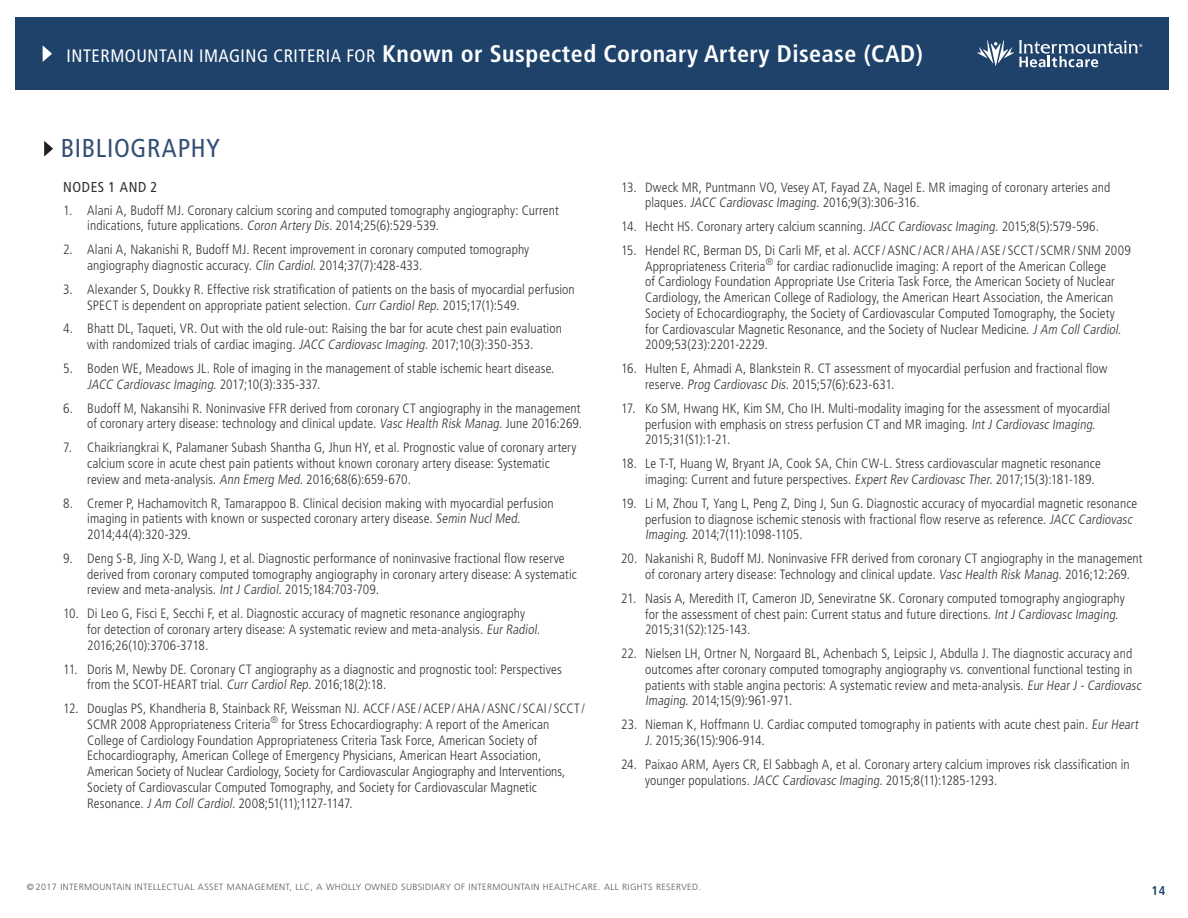
<style>
.page{position:relative;width:1188px;height:918px;background:#fff}
.page>*{position:absolute;margin:0;border:0;box-sizing:border-box;transform-origin:0 0}
.main_head_1{font:condensed 25.8px "Frutiger LT Std";letter-spacing:.025em;color:#344e75}
.t1{font:700 condensed 24px "Frutiger LT Std";letter-spacing:.02em;color:#fff}
.reference_head{font:condensed 14.4px "Frutiger LT Std";letter-spacing:.04em;color:#312f30}
.t2{font:300 condensed 13.5px/15.8px "Frutiger LT Std";letter-spacing:.005em;color:#363536}
.t3{font:700 condensed 12.75px "Frutiger LT Std";color:#1f426b}
.t4{font:300 9px "Frutiger LT Std";letter-spacing:.04em;color:#57585a}
.s1{font-weight:400;font-size:18px}
.s2{font-style:italic}
</style>
<div class="page">
<div style="left:15px;top:17px;width:1154px;height:73px;background:#1f426b"></div>
<svg style="left:977px;top:40px;width:165px;height:27px"></svg>
<svg style="left:43px;top:45px;width:9px;height:17px"></svg>
<svg style="left:44px;top:141px;width:9px;height:16px"></svg>
<h2 class="t1" style="left:67px;top:39px;width:858px"><span class="s1">INTERMOUNTAIN IMAGING CRITERIA FOR</span> Known or Suspected Coronary Artery Disease (CAD)</h2>
<p class="main_head_1" style="left:61px;top:133px;width:160px">BIBLIOGRAPHY</p>
<p class="reference_head" style="left:63px;top:179px;width:96px">NODES 1 AND 2</p>
<p class="t2" style="left:87px;top:202px;width:473px;text-indent:-24px">1. Alani A, Budoff MJ. Coronary calcium scoring and computed tomography angiography: Current indications, future applications. Coron Artery Dis. 2014;25(6):529-539.</p>
<p class="t2" style="left:87px;top:242px;width:444px;text-indent:-24px">2. Alani A, Nakanishi R, Budoff MJ. Recent improvement in coronary computed tomography angiography diagnostic accuracy. Clin Cardiol. 2014;37(7):428-433.</p>
<p class="t2" style="left:87px;top:281px;width:489px;text-indent:-24px">3. Alexander S, Doukky R. Effective risk stratification of patients on the basis of myocardial perfusion<br>SPECT is dependent on appropriate patient selection. Curr Cardiol Rep. 2015;17(1):549.</p>
<p class="t2" style="left:63px;top:321px;width:500px;text-align:center">4. Bhatt DL, Taqueti, VR. Out with the old rule-out: Raising the bar for acute chest pain evaluation with randomized trials of cardiac imaging. <span class="s2">JACC CardiovascImaging.</span>2017;10(3):350-353.</p>
<p class="t2" style="left:87px;top:361px;width:469px;text-indent:-24px">5. Boden WE, Meadows JL. Role of imaging in the management of stable ischemic heart disease.<br><span class="s2">JACC CardiovascImaging.</span>2 0 17;1 0 (3 ) : 3 3 5 -3 3 7.</p>
<p class="t2" style="left:63px;top:400px;width:520px;text-align:right">6. Budoff M, Nakansihi R. Noninvasive FFR derived from coronary CT angiography in the management of coronary artery disease: technology and clinical update. Vasc Health Risk Manag. June 2016:269.</p>
<p class="t2" style="left:87px;top:440px;width:491px;text-indent:-24px">7. Chaikriangkrai K, Palamaner Subash Shantha G, Jhun HY, et al. Prognostic value of coronary artery calcium score in acute chest pain patients without known coronary artery disease: Systematic review and meta-analysis. Ann Emerg Med. 2016;68(6):659-670.</p>
<p class="t2" style="left:87px;top:495px;width:468px;text-indent:-24px">8. Cremer P, Hachamovitch R, Tamarappoo B. Clinical decision making with myocardial perfusion imaging in patients with known or suspected coronary artery disease. Semin Nucl Med.<br>2014;44(4):320-329.</p>
<p class="t2" style="left:87px;top:551px;width:491px;text-indent:-24px">9. Deng S-B, Jing X-D, Wang J, et al. Diagnostic performance of noninvasive fractional flow reserve derived from coronary computed tomography angiography in coronary artery disease: A systematic review and meta-analysis. Int J Cardiol. 2015;184:703-709.</p>
<p class="t2" style="left:87px;top:606px;width:457px;text-indent:-24px">10. Di Leo G, Fisci E, Secchi F, et al. Diagnostic accuracy of magnetic resonance angiography<br>for detection of coronary artery disease: A systematic review and meta-analysis. Eur Radiol.<br>2016;26(10):3706-3718.</p>
<p class="t2" style="left:87px;top:661px;width:476px;text-indent:-24px">11. Doris M, Newby DE. Coronary CT angiography as a diagnostic and prognostic tool: Perspectives from the SCOT-HEART trial. Curr Cardiol Rep. 2016;18(2):18.</p>
<p class="t2" style="left:87px;top:701px;width:499px;text-indent:-24px">12. Douglas PS, Khandheria B, Stainback RF, Weissman NJ. ACCF /ASE /ACEP /AHA/ASNC/ SCAI/ SCCT / SCMR 2008 Appropriateness Criteria<sup>®</sup> for Stress Echocardiography: A report of the American College of Cardiology Foundation Appropriateness Criteria Task Force, American Society of Echocardiography, American College of Emergency Physicians, American Heart Association, American Society of Nuclear Cardiology, Society for Cardiovascular Angiography and Interventions, Society of Cardiovascular Computed Tomography, and Society for Cardiovascular Magnetic Resonance. <span class="s2">JAm CollCardiol.</span>2008;51(11);1127-1147.</p>
<p class="t2" style="left:645px;top:179px;width:467px;text-indent:-24px">13. Dweck MR, Puntmann VO, Vesey AT, Fayad ZA, Nagel E. MR imaging of coronary arteries and plaques. JACC Cardiovasc Imaging. 2016;9(3):306-316.</p>
<p class="t2" style="left:621px;top:219px;width:479px">14. Hecht HS. Coronary artery calcium scanning. JACC Cardiovasc Imaging. 2015;8(5):579-596.</p>
<p class="t2" style="left:645px;top:243px;width:487px;text-indent:-24px">15. Hendel RC, Berman DS, Di Carli MF, et al. ACCF /ASNC/ACR /AHA/ASE / SCCT / SCMR/ SNM 2009<br>Appropriateness Criteria<sup>®</sup> for cardiac radionuclide imaging: A report of the American College<br>of Cardiology Foundation Appropriate Use Criteria Task Force, the American Society of Nuclear Cardiology, the American College of Radiology, the American Heart Association, the American Society of Echocardiography, the Society of Cardiovascular Computed Tomography, the Society for Cardiovascular Magnetic Resonance, and the Society of Nuclear Medicine. <span class="s2">JAm CollCardiol.<br></span>2009;53(23):2201-2229.</p>
<p class="t2" style="left:645px;top:361px;width:464px;text-indent:-24px">16. Hulten E, Ahmadi A, Blankstein R. CT assessment of myocardial perfusion and fractional flow reserve. Prog Cardiovasc Dis. 2015;57(6):623-631.</p>
<p class="t2" style="left:645px;top:401px;width:467px;text-indent:-24px">17. Ko SM, Hwang HK, Kim SM, Cho IH. Multi-modality imaging for the assessment of myocardial perfusion with emphasis on stress perfusion CT and MR imaging. Int J Cardiovasc Imaging.<br>2015;31(S1):1-21.</p>
<p class="t2" style="left:645px;top:456px;width:457px;text-indent:-24px">18. Le T-T, Huang W, Bryant JA, Cook SA, Chin CW-L. Stress cardiovascular magnetic resonance imaging: Current and future perspectives. Expert Rev Cardiovasc Ther. 2017;15(3):181-189.</p>
<p class="t2" style="left:645px;top:496px;width:494px;text-indent:-24px">19. Li M, Zhou T, Yang L, Peng Z, Ding J, Sun G. Diagnostic accuracy of myocardial magnetic resonance perfusion to diagnose ischemic stenosis with fractional flow reserve as reference. JACC Cardiovasc<br>Imaging. 2014;7(11):1098-1105.</p>
<p class="t2" style="left:645px;top:551px;width:499px;text-indent:-24px">20. Nakanishi R, Budoff MJ. Noninvasive FFR derived from coronary CT angiography in the management of coronary artery disease: Technology and clinical update. Vasc Health Risk Manag. 2016;12:269.</p>
<p class="t2" style="left:645px;top:590px;width:481px;text-indent:-24px">21. Nasis A, Meredith IT, Cameron JD, Seneviratne SK. Coronary computed tomography angiography for the assessment of chest pain: Current status and future directions. Int J Cardiovasc Imaging.<br>2015;31(S2):125-143.</p>
<p class="t2" style="left:645px;top:646px;width:500px;text-indent:-24px">22. Nielsen LH, Ortner N, Norgaard BL, Achenbach S, Leipsic J, Abdulla J. The diagnostic accuracy and outcomes after coronary computed tomography angiography vs. conventional functional testing in patients with stable angina pectoris: A systematic review and meta-analysis. Eur Hear J - Cardiovasc Imaging. 2014;15(9):961-971.</p>
<p class="t2" style="left:645px;top:717px;width:497px;text-indent:-24px">23. Nieman K, Hoffmann U. Cardiac computed tomography in patients with acute chest pain. Eur Heart<br>J. 2015;36(15):906-914.</p>
<p class="t2" style="left:645px;top:757px;width:486px;text-indent:-24px">24. Paixao ARM, Ayers CR, El Sabbagh A, et al. Coronary artery calcium improves risk classification in younger populations. JACC Cardiovasc Imaging. 2015;8(11):1285-1293.</p>
<p class="t4" style="left:27px;top:882px;width:676px">© 2017 INTERMOUNTAIN INTELLECTUAL ASSET MANAGEMENT, LLC, A WHOLLY OWNED SUBSIDIARY OF INTERMOUNTAIN HEALTHCARE. ALL RIGHTS RESERVED.</p>
<p class="t3" style="left:1152px;top:883px;width:15px">14</p>
</div>
